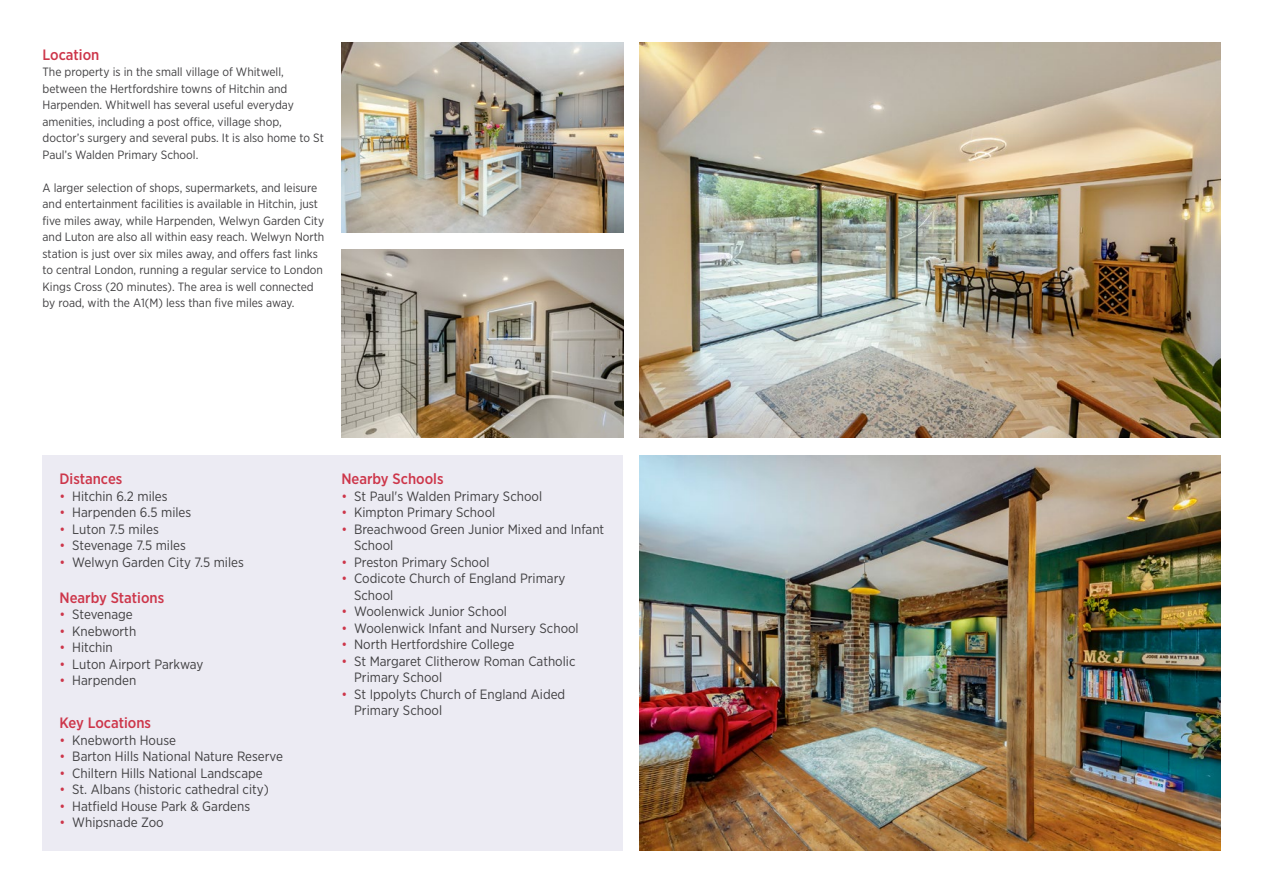
<style>
.page{position:relative;width:1263px;height:893px;background:#fff}
.page>*{position:absolute;margin:0;border:0;box-sizing:border-box;transform-origin:0 0}
.t1{font:500 15px "Gotham Narrow";color:#cd364a}
.t2{font:13.5px/16.5px "Gotham Narrow";color:#414042}
.t3{font:12px/16.5px "Gotham Narrow";color:#414042}
.s1{color:#cd364a}
</style>
<div class="page">
<img style="left:640px;top:455px;width:580px;height:395px">
<img style="left:640px;top:43px;width:580px;height:395px">
<img style="left:341px;top:43px;width:283px;height:189px">
<img style="left:341px;top:249px;width:283px;height:189px">
<div style="left:43px;top:455px;width:580px;height:395px;background:#ecebf3"></div>
<p class="t1" style="left:43px;top:45px;width:58px">Location</p>
<p class="t3" style="left:43px;top:64px;width:283px">The property is in the small village of Whitwell, between the Hertfordshire towns of Hitchin and Harpenden. Whitwell has several useful everyday amenities, including a post office, village shop, doctor’s surgery and several pubs. It is also home to St Paul’s Walden Primary School.</p>
<p class="t3" style="left:43px;top:179px;width:283px">A larger selection of shops, supermarkets, and leisure and entertainment facilities is available in Hitchin, just five miles away, while Harpenden, Welwyn Garden City and Luton are also all within easy reach. Welwyn North station is just over six miles away, and offers fast links to central London, running a regular service to London Kings Cross (20 minutes). The area is well connected by road, with the A1(M) less than five miles away.</p>
<p class="t1" style="left:60px;top:469px;width:64px">Distances</p>
<p class="t2" style="left:60px;top:487px;width:110px"><span class="s1">•</span> Hitchin 6.2 miles</p>
<p class="t2" style="left:60px;top:504px;width:133px"><span class="s1">•</span> Harpenden 6.5 miles</p>
<p class="t2" style="left:60px;top:520px;width:101px"><span class="s1">•</span> Luton 7.5 miles</p>
<p class="t2" style="left:60px;top:537px;width:128px"><span class="s1">•</span> Stevenage 7.5 miles</p>
<p class="t2" style="left:60px;top:553px;width:186px"><span class="s1">•</span> Welwyn Garden City 7.5 miles</p>
<p class="t1" style="left:60px;top:588px;width:106px">Nearby Stations</p>
<p class="t2" style="left:60px;top:606px;width:75px"><span class="s1">•</span> Stevenage</p>
<p class="t2" style="left:60px;top:622px;width:78px"><span class="s1">•</span> Knebworth</p>
<p class="t2" style="left:60px;top:639px;width:55px"><span class="s1">•</span> Hitchin</p>
<p class="t2" style="left:60px;top:655px;width:145px"><span class="s1">•</span> Luton Airport Parkway</p>
<p class="t2" style="left:60px;top:672px;width:78px"><span class="s1">•</span> Harpenden</p>
<p class="t1" style="left:60px;top:713px;width:93px">Key Locations</p>
<p class="t2" style="left:60px;top:731px;width:118px"><span class="s1">•</span> Knebworth House</p>
<p class="t2" style="left:60px;top:748px;width:225px"><span class="s1">•</span> Barton Hills National Nature Reserve</p>
<p class="t2" style="left:60px;top:764px;width:205px"><span class="s1">•</span> Chiltern Hills National Landscape</p>
<p class="t2" style="left:60px;top:781px;width:211px"><span class="s1">•</span> St. Albans (historic cathedral city)</p>
<p class="t2" style="left:60px;top:797px;width:192px"><span class="s1">•</span> Hatfield House Park &amp; Gardens</p>
<p class="t2" style="left:60px;top:814px;width:106px"><span class="s1">•</span> Whipsnade Zoo</p>
<p class="t1" style="left:341px;top:469px;width:104px">Nearby Schools</p>
<p class="t2" style="left:341px;top:487px;width:202px"><span class="s1">•</span> St Paul's Walden Primary School</p>
<p class="t2" style="left:341px;top:504px;width:155px"><span class="s1">•</span> Kimpton Primary School</p>
<p class="t2" style="left:354px;top:520px;width:252px;text-indent:-13px"><span class="s1">•</span> Breachwood Green Junior Mixed and Infant<br>School</p>
<p class="t2" style="left:341px;top:553px;width:150px"><span class="s1">•</span> Preston Primary School</p>
<p class="t2" style="left:354px;top:570px;width:213px;text-indent:-13px"><span class="s1">•</span> Codicote Church of England Primary<br>School</p>
<p class="t2" style="left:341px;top:603px;width:167px"><span class="s1">•</span> Woolenwick Junior School</p>
<p class="t2" style="left:341px;top:619px;width:239px"><span class="s1">•</span> Woolenwick Infant and Nursery School</p>
<p class="t2" style="left:341px;top:636px;width:175px"><span class="s1">•</span> North Hertfordshire College</p>
<p class="t2" style="left:354px;top:652px;width:223px;text-indent:-13px"><span class="s1">•</span> St Margaret Clitherow Roman Catholic<br>Primary School</p>
<p class="t2" style="left:354px;top:685px;width:213px;text-indent:-13px"><span class="s1">•</span> St Ippolyts Church of England Aided<br>Primary School</p>
</div>
